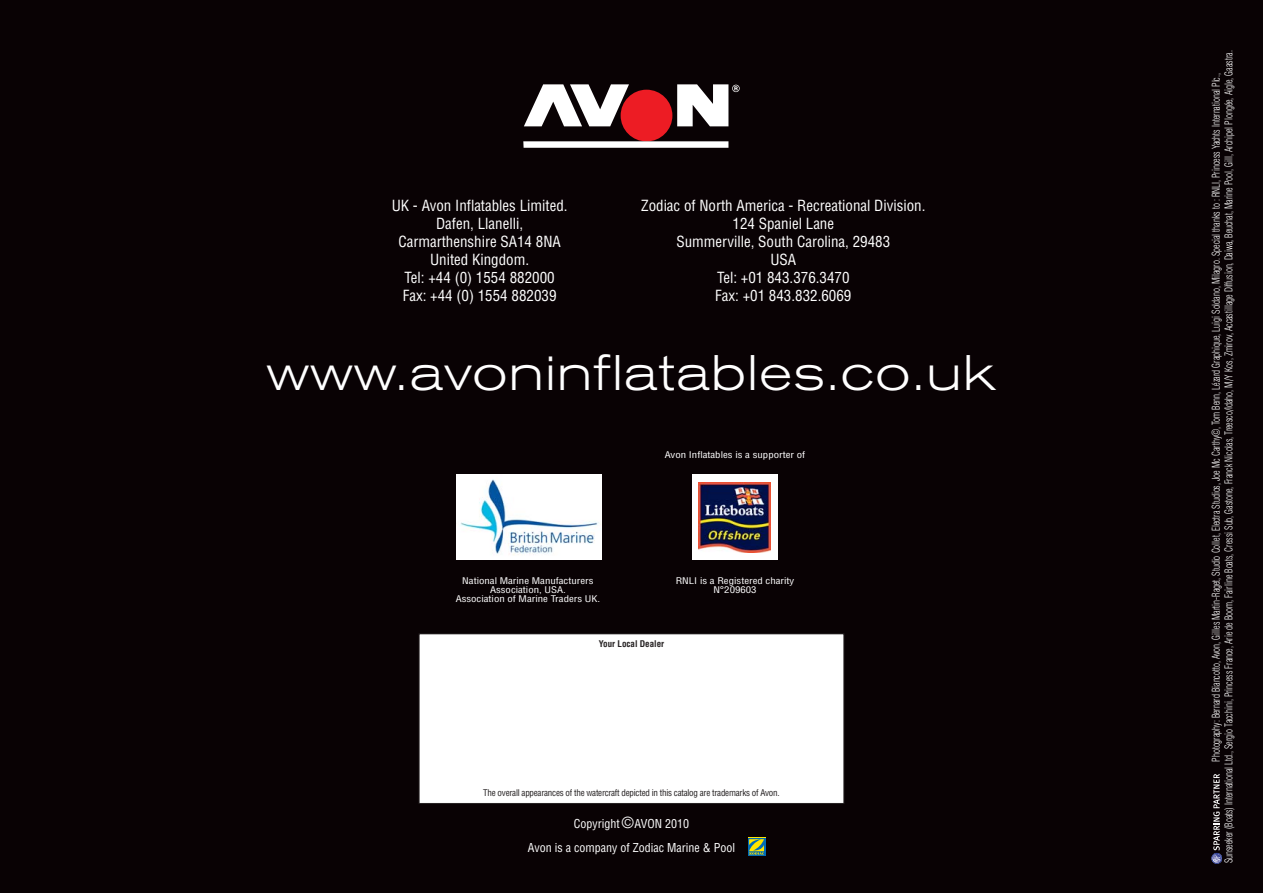
<style>
.page{position:relative;width:1263px;height:893px;background:#090204}
.page>*{position:absolute;margin:0;border:0;box-sizing:border-box;transform-origin:0 0}
.t1{font:300 expanded 49.5px "Akzidenz Grotesk BE";letter-spacing:.03em;color:#fff}
.t2{font:condensed 15px/18px "Helvetica";color:#fff;text-align:center}
.t3{font:condensed 12px/24.3px "Helvetica";color:#fff;text-align:center}
.t4{font:300 condensed 10.5px/12.6px "Helvetica";letter-spacing:-.005em;color:#fff;scale:.85 1}
.t5{font:condensed 9px/9px "Helvetica";color:#fff;text-align:center;scale:1.2 1}
.t6{font:condensed 9px "Helvetica";letter-spacing:-.025em;color:#231f20}
.t7{font:700 condensed 9px "Helvetica";color:#231f20}
.s1{font-size:15px}
</style>
<div class="page">
<div style="left:419px;top:634px;width:425px;height:169px;background:#fff"></div>
<div style="left:419px;top:634px;width:425px;height:170px;border:1px solid #231f20"></div>
<div style="left:621px;top:90px;width:51px;height:51px;background:#ed1c24;border-radius:50%"></div>
<svg style="left:524px;top:84px;width:105px;height:42px"></svg>
<div style="left:523px;top:141px;width:205px;height:7px;background:#fff"></div>
<svg style="left:677px;top:84px;width:63px;height:42px"></svg>
<div style="left:692px;top:475px;width:85px;height:85px;background:#fff"></div>
<img style="left:699px;top:482px;width:72px;height:70px">
<div style="left:456px;top:475px;width:145px;height:85px;background:#fff"></div>
<img style="left:460px;top:479px;width:139px;height:76px">
<div style="left:748px;top:838px;width:17px;height:18px;background:#006bb6"></div>
<svg style="left:749px;top:839px;width:15px;height:16px"></svg>
<div style="left:1212px;top:853px;width:10px;height:10px;border:1px solid #25358e;border-radius:50%"></div>
<svg style="left:1212px;top:774px;width:9px;height:89px"></svg>
<h2 class="t2" style="left:392px;top:198px;width:177px">UK - Avon Inflatables Limited.<br>Dafen, Llanelli,<br>Carmarthenshire SA14 8NA<br>United Kingdom.<br>Tel: +44 (0) 1554 882000<br>Fax: +44 (0) 1554 882039</h2>
<h2 class="t2" style="left:641px;top:198px;width:286px">Zodiac of North America - Recreational Division.<br>124 Spaniel Lane<br>Summerville, South Carolina, 29483<br>USA<br>Tel: +01 843.376.3470<br>Fax: +01 843.832.6069</h2>
<h1 class="t1" style="left:267px;top:355px;width:731px">www.avoninflatables.co.uk</h1>
<p class="t5" style="left:665px;top:451px;width:118px">Avon Inflatables is a supporter of</p>
<p class="t5" style="left:456px;top:576px;width:122px">National Marine Manufacturers<br>Association, USA.<br>Association of Marine Traders UK.</p>
<p class="t7" style="left:599px;top:640px;width:67px">Your Local Dealer</p>
<p class="t5" style="left:676px;top:576px;width:100px;line-height:9.6px">RNLI is a Registered charity<br>N°209603</p>
<p class="t6" style="left:483px;top:789px;width:298px">The overall appearances of the watercraft depicted in this catalog are trademarks of Avon.</p>
<p class="t3" style="left:528px;top:812px;width:209px">Copyright<span class="s1">©</span>AVON 2010<br>Avon is a company of Zodiac Marine &amp; Pool</p>
<p class="t4" style="left:1211px;top:863px;width:958px;text-indent:102px;rotate:-90deg">Photography: Bernard Biancotto, Avon, Gilles Martin-Raget, Studio Collet, Electra Studios, Joe Mc Carthy©, Tom Benn, Lézard Graphique, Luigi Soldano, Milagro. Special thanks to : RNLI, Princess Yachts International Plc.,<br>Sunseeker (Boats) International Ltd., Sergio Tacchini, Princess France, Arie de Boom, Fairline Boats, Cressi Sub, Gastone, Franck Nicolas, Treesco/Idaho, M/Y Kos, Zmirov, Accastillage Diffusion, Daiwa, Beuchat, Marine Pool, Gill, Archipel Plongée, Aigle, Gaastra.</p>
</div>
